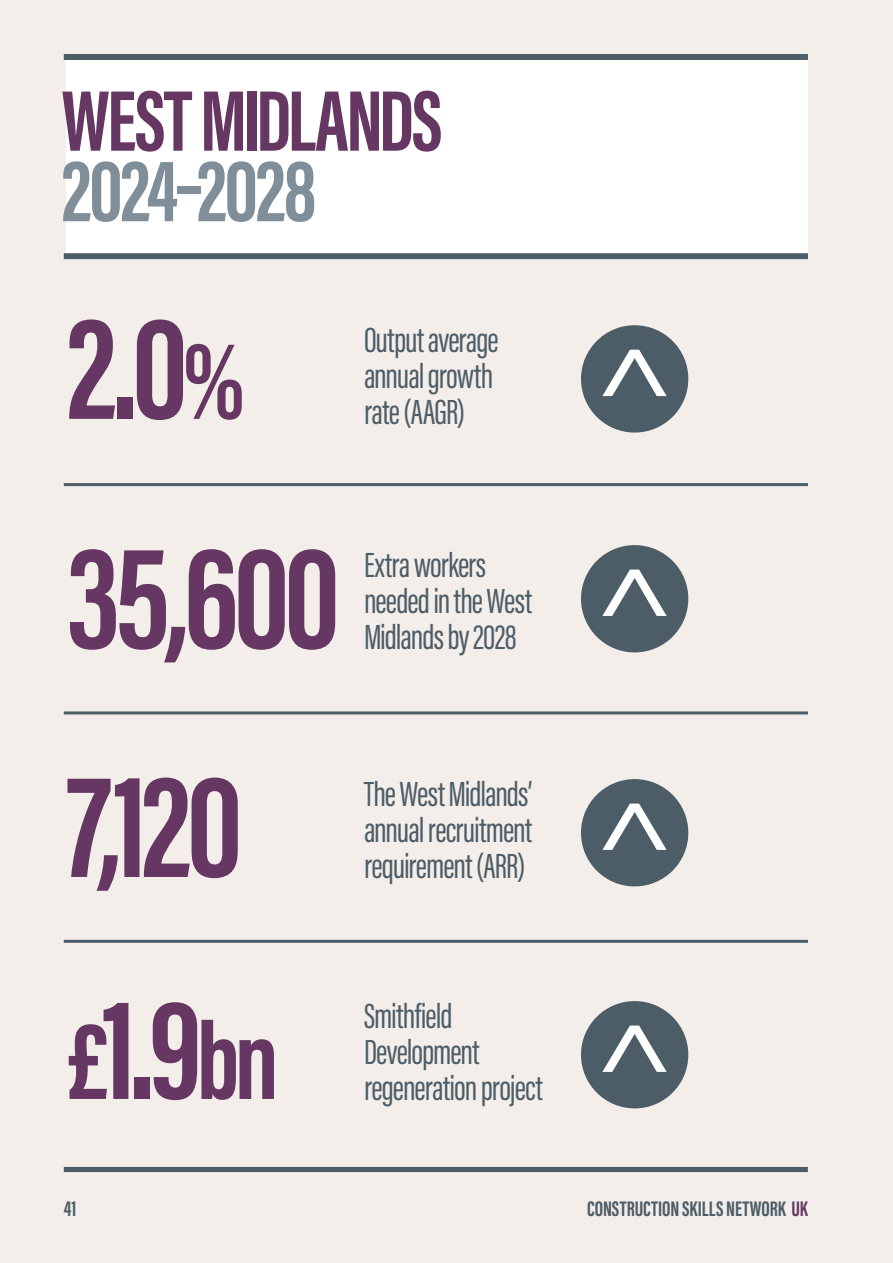
<style>
.page{position:relative;width:893px;height:1263px;background:#f3eee9}
.page>*{position:absolute;margin:0;border:0;box-sizing:border-box;transform-origin:0 0}
._05_Large_Number_97pt{font:700 147px "Acumin Pro Extra Cond";letter-spacing:-.035em;color:#663763}
._05_Large_Number_97pt-2{font:700 113.55px "Acumin Pro Extra Cond";color:#663763}
._00_Chapter_Header_SLATE{font:700 88.5px/70.5px "Acumin Pro Extra Cond";letter-spacing:-.025em;color:#663763}
._02_Medium_Intro_under_header{font:36px/36px "Acumin Pro Extra Cond";letter-spacing:-.03em;color:#4d5d68}
._00_Cover_Descriptor_NEW{font:700 21.75px "Acumin Pro Extra Cond";color:#4d5d68}
.s1{color:#7f8e98}
.s2{font-size:114px}
.s3{font-size:147px}
.s4{color:#663763}
</style>
<div class="page">
<div style="left:67px;top:57px;width:741px;height:202px;background:#fff"></div>
<div style="left:64px;top:1167px;width:744px;height:5px;background:#4d5d68"></div>
<div style="left:64px;top:253px;width:744px;height:6px;background:#4d5d68"></div>
<div style="left:64px;top:54px;width:744px;height:6px;background:#4d5d68"></div>
<hr style="left:64px;top:711px;width:744px;height:3px;background:#4d5d68">
<hr style="left:64px;top:940px;width:744px;height:3px;background:#4d5d68">
<hr style="left:64px;top:483px;width:744px;height:3px;background:#4d5d68">
<div style="left:581px;top:325px;width:107px;height:108px;background:#4d5d68;border-radius:50%"></div>
<svg style="left:602px;top:350px;width:65px;height:46px"></svg>
<div style="left:581px;top:545px;width:107px;height:107px;background:#4d5d68;border-radius:50%"></div>
<svg style="left:602px;top:570px;width:65px;height:46px"></svg>
<div style="left:581px;top:779px;width:107px;height:107px;background:#4d5d68;border-radius:50%"></div>
<svg style="left:602px;top:803px;width:65px;height:47px"></svg>
<div style="left:581px;top:1001px;width:107px;height:107px;background:#4d5d68;border-radius:50%"></div>
<svg style="left:602px;top:1025px;width:65px;height:47px"></svg>
<p class="_00_Chapter_Header_SLATE" style="left:61px;top:85px;width:382px">WEST MIDLANDS<br><span class="s1">2024–2028</span></p>
<p class="_05_Large_Number_97pt" style="left:67px;top:279px;width:180px">2.0<span class="s2">%</span></p>
<p class="_02_Medium_Intro_under_header" style="left:364px;top:322px;width:136px">Output average annual growth rate (AAGR)</p>
<p class="_05_Large_Number_97pt" style="left:67px;top:509px;width:275px">35,600</p>
<p class="_02_Medium_Intro_under_header" style="left:364px;top:547px;width:170px">Extra workers needed in the West<br>Midlands by 2028</p>
<p class="_05_Large_Number_97pt" style="left:67px;top:737px;width:177px">7,120</p>
<p class="_05_Large_Number_97pt-2" style="left:67px;top:991px;width:214px">£<span class="s3">1.9</span>bn</p>
<p class="_02_Medium_Intro_under_header" style="left:364px;top:775px;width:170px;text-align:justify">The West Midlands’ annual recruitment requirement (ARR)</p>
<p class="_02_Medium_Intro_under_header" style="left:364px;top:997px;width:180px">Smithfield<br>Development regeneration project</p>
<p class="_00_Cover_Descriptor_NEW" style="left:64px;top:1195px;width:14px">41</p>
<p class="_00_Cover_Descriptor_NEW" style="left:587px;top:1195px;width:222px">CONSTRUCTION SKILLS NETWORK <span class="s4">UK</span></p>
</div>
